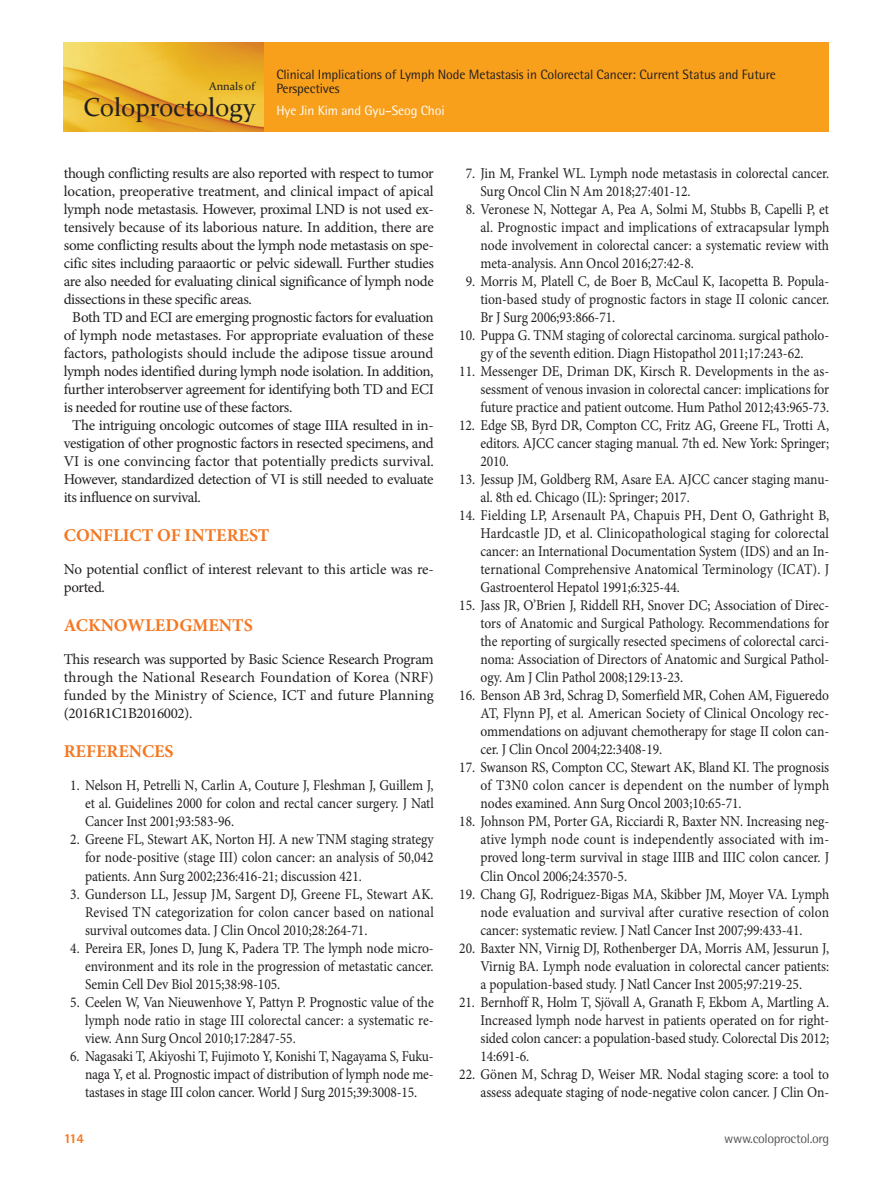
<style>
.page{position:relative;width:893px;height:1191px;background:#fff}
.page>*{position:absolute;margin:0;border:0;box-sizing:border-box;transform-origin:0 0}
.t1{font:25.95px "Constantia";color:#231f20}
.본문제목_대{font:700 18px "Minion Pro";color:#f47721}
.참고문헌2{font:15px/18px "Minion Pro";letter-spacing:-.005em;color:#231f20;text-align:justify;scale:.9 1}
.참고문헌1{font:15px/18px "Minion Pro";letter-spacing:-.005em;color:#231f20;text-align:justify;scale:.9 1}
.본문{font:15px/18px "Minion Pro";letter-spacing:-.025em;color:#231f20;text-align:justify}
.본문_앞단락0{font:15px/18px "Minion Pro";letter-spacing:-.01em;color:#231f20}
.t2{font:13.5px/13.5px "Rotis Semi Sans Std";letter-spacing:-.01em;color:#231f20}
.t3{font:13.5px "Rotis Semi Sans Std";letter-spacing:-.01em;color:#fff}
.t4{font:13.5px "Rotis Semi Sans Std";letter-spacing:-.025em;color:#57585a}
.t5{font:800 13.5px "Rotis Semi Sans Std";color:#f47721}
.t6{font:11.25px "Constantia";color:#231f20}
</style>
<div class="page">
<div style="left:264px;top:43px;width:565px;height:89px;background:#f89f1c"></div>
<img style="left:64px;top:43px;width:200px;height:89px">
<p class="t6" style="left:209px;top:79px;width:47px">Annals of</p>
<h1 class="t1" style="left:83px;top:90px;width:174px">Coloproctology</h1>
<p class="t2" style="left:276px;top:68px;width:501px">Clinical Implications of Lymph Node Metastasis in Colorectal Cancer: Current Status and Future<br>Perspectives</p>
<p class="t3" style="left:276px;top:102px;width:170px">Hye Jin Kim and Gyu–Seog Choi</p>
<p class="본문" style="left:64px;top:164px;width:372px">though conflicting results are also reported with respect to tumor location, preoperative treatment, and clinical impact of apical lymph node metastasis. However, proximal LND is not used ex&shy;tensively because of its laborious nature. In addition, there are some conflicting results about the lymph node metastasis on spe&shy;cific sites including paraaortic or pelvic sidewall. Further studies are also needed for evaluating clinical significance of lymph node dissections in these specific areas.</p>
<p class="본문" style="left:64px;top:308px;width:372px;text-indent:9px">Both TD and ECI are emerging prognostic factors for evaluation of lymph node metastases. For appropriate evaluation of these factors, pathologists should include the adipose tissue around lymph nodes identified during lymph node isolation. In addition, further interobserver agreement for identifying both TD and ECI is needed for routine use of these factors.</p>
<p class="본문" style="left:64px;top:416px;width:372px;text-indent:9px">The intriguing oncologic outcomes of stage IIIA resulted in in&shy;vestigation of other prognostic factors in resected specimens, and VI is one convincing factor that potentially predicts survival.<br>However, standardized detection of VI is still needed to evaluate its influence on survival.</p>
<p class="본문제목_대" style="left:64px;top:522px;width:207px">CONFLICT OF INTEREST</p>
<p class="본문_앞단락0" style="left:64px;top:560px;width:371px">No potential conflict of interest relevant to this article was re&shy;ported.</p>
<p class="본문제목_대" style="left:64px;top:612px;width:191px">ACKNOWLEDGMENTS</p>
<p class="본문_앞단락0" style="left:64px;top:650px;width:372px;text-align:justify">This research was supported by Basic Science Research Program through the National Research Foundation of Korea (NRF) funded by the Ministry of Science, ICT and future Planning (2016R1C1B2016002).</p>
<p class="본문제목_대" style="left:64px;top:738px;width:111px">REFERENCES</p>
<p class="참고문헌1" style="left:85px;top:776px;width:389px;text-indent:-15px">1. Nelson H, Petrelli N, Carlin A, Couture J, Fleshman J, Guillem J, et al. Guidelines 2000 for colon and rectal cancer surgery. J Natl Cancer Inst 2001;93:583-96.</p>
<p class="참고문헌1" style="left:85px;top:830px;width:389px;text-indent:-15px">2. Greene FL, Stewart AK, Norton HJ. A new TNM staging strategy for node-positive (stage III) colon cancer: an analysis of 50,042 patients. Ann Surg 2002;236:416-21; discussion 421.</p>
<p class="참고문헌1" style="left:85px;top:884px;width:389px;text-indent:-15px">3. Gunderson LL, Jessup JM, Sargent DJ, Greene FL, Stewart AK.<br>Revised TN categorization for colon cancer based on national survival outcomes data. J Clin Oncol 2010;28:264-71.</p>
<p class="참고문헌1" style="left:85px;top:938px;width:389px;text-indent:-15px">4. Pereira ER, Jones D, Jung K, Padera TP. The lymph node micro&shy;environment and its role in the progression of metastatic cancer.<br>Semin Cell Dev Biol 2015;38:98-105.</p>
<p class="참고문헌1" style="left:85px;top:992px;width:389px;text-indent:-15px">5. Ceelen W, Van Nieuwenhove Y, Pattyn P. Prognostic value of the lymph node ratio in stage III colorectal cancer: a systematic re&shy;view. Ann Surg Oncol 2010;17:2847-55.</p>
<p class="참고문헌1" style="left:85px;top:1046px;width:389px;text-indent:-15px">6. Nagasaki T, Akiyoshi T, Fujimoto Y, Konishi T, Nagayama S, Fuku&shy;naga Y, et al. Prognostic impact of distribution of lymph node me&shy;tastases in stage III colon cancer. World J Surg 2015;39:3008-15.</p>
<p class="t5" style="left:64px;top:1129px;width:22px">114</p>
<p class="참고문헌1" style="left:480px;top:164px;width:389px;text-indent:-15px">7. Jin M, Frankel WL. Lymph node metastasis in colorectal cancer.<br>Surg Oncol Clin N Am 2018;27:401-12.</p>
<p class="참고문헌1" style="left:480px;top:200px;width:389px;text-indent:-15px">8. Veronese N, Nottegar A, Pea A, Solmi M, Stubbs B, Capelli P, et al. Prognostic impact and implications of extracapsular lymph node involvement in colorectal cancer: a systematic review with meta-analysis. Ann Oncol 2016;27:42-8.</p>
<p class="참고문헌1" style="left:480px;top:272px;width:389px;text-indent:-15px">9. Morris M, Platell C, de Boer B, McCaul K, Iacopetta B. Popula&shy;tion-based study of prognostic factors in stage II colonic cancer.<br>Br J Surg 2006;93:866-71.</p>
<p class="참고문헌2" style="left:459px;top:326px;width:413px;text-align:center">10. Puppa G. TNM staging of colorectal carcinoma. surgical patholo&shy;gy of the seventh edition. Diagn Histopathol 2011;17:243-62.</p>
<p class="참고문헌2" style="left:480px;top:362px;width:389px;text-indent:-21px">11. Messenger DE, Driman DK, Kirsch R. Developments in the as&shy;sessment of venous invasion in colorectal cancer: implications for future practice and patient outcome. Hum Pathol 2012;43:965-73.</p>
<p class="참고문헌2" style="left:480px;top:416px;width:389px;text-indent:-21px">12. Edge SB, Byrd DR, Compton CC, Fritz AG, Greene FL, Trotti A, editors. AJCC cancer staging manual. 7th ed. New York: Springer; 2010.</p>
<p class="참고문헌2" style="left:480px;top:470px;width:389px;text-indent:-21px">13. Jessup JM, Goldberg RM, Asare EA. AJCC cancer staging manu&shy;al. 8th ed. Chicago (IL): Springer; 2017.</p>
<p class="참고문헌2" style="left:480px;top:506px;width:389px;text-indent:-21px">14. Fielding LP, Arsenault PA, Chapuis PH, Dent O, Gathright B, Hardcastle JD, et al. Clinicopathological staging for colorectal cancer: an International Documentation System (IDS) and an In&shy;ternational Comprehensive Anatomical Terminology (ICAT). J Gastroenterol Hepatol 1991;6:325-44.</p>
<p class="참고문헌2" style="left:480px;top:596px;width:389px;text-indent:-21px">15. Jass JR, O’Brien J, Riddell RH, Snover DC; Association of Direc&shy;tors of Anatomic and Surgical Pathology. Recommendations for the reporting of surgically resected specimens of colorectal carci&shy;noma: Association of Directors of Anatomic and Surgical Pathol&shy;ogy. Am J Clin Pathol 2008;129:13-23.</p>
<p class="참고문헌2" style="left:480px;top:686px;width:389px;text-indent:-21px">16. Benson AB 3rd, Schrag D, Somerfield MR, Cohen AM, Figueredo AT, Flynn PJ, et al. American Society of Clinical Oncology rec&shy;ommendations on adjuvant chemotherapy for stage II colon can&shy;cer. J Clin Oncol 2004;22:3408-19.</p>
<p class="참고문헌2" style="left:480px;top:758px;width:389px;text-indent:-21px">17. Swanson RS, Compton CC, Stewart AK, Bland KI. The prognosis of T3N0 colon cancer is dependent on the number of lymph nodes examined. Ann Surg Oncol 2003;10:65-71.</p>
<p class="참고문헌2" style="left:480px;top:812px;width:389px;text-indent:-21px">18. Johnson PM, Porter GA, Ricciardi R, Baxter NN. Increasing neg&shy;ative lymph node count is independently associated with im&shy;proved long-term survival in stage IIIB and IIIC colon cancer. J Clin Oncol 2006;24:3570-5.</p>
<p class="참고문헌2" style="left:480px;top:884px;width:389px;text-indent:-21px">19. Chang GJ, Rodriguez-Bigas MA, Skibber JM, Moyer VA. Lymph node evaluation and survival after curative resection of colon cancer: systematic review. J Natl Cancer Inst 2007;99:433-41.</p>
<p class="참고문헌2" style="left:480px;top:938px;width:389px;text-indent:-21px">20. Baxter NN, Virnig DJ, Rothenberger DA, Morris AM, Jessurun J, Virnig BA. Lymph node evaluation in colorectal cancer patients: a population-based study. J Natl Cancer Inst 2005;97:219-25.</p>
<p class="참고문헌2" style="left:480px;top:992px;width:389px;text-indent:-21px">21. Bernhoff R, Holm T, Sjövall A, Granath F, Ekbom A, Martling A.<br>Increased lymph node harvest in patients operated on for right&shy;sided colon cancer: a population-based study. Colorectal Dis 2012; 14:691-6.</p>
<p class="참고문헌2" style="left:459px;top:1064px;width:413px;text-align:right">22. Gönen M, Schrag D, Weiser MR. Nodal staging score: a tool to assess adequate staging of node-negative colon cancer. J Clin On-</p>
<p class="t4" style="left:724px;top:1130px;width:106px">www.coloproctol.org</p>
</div>
